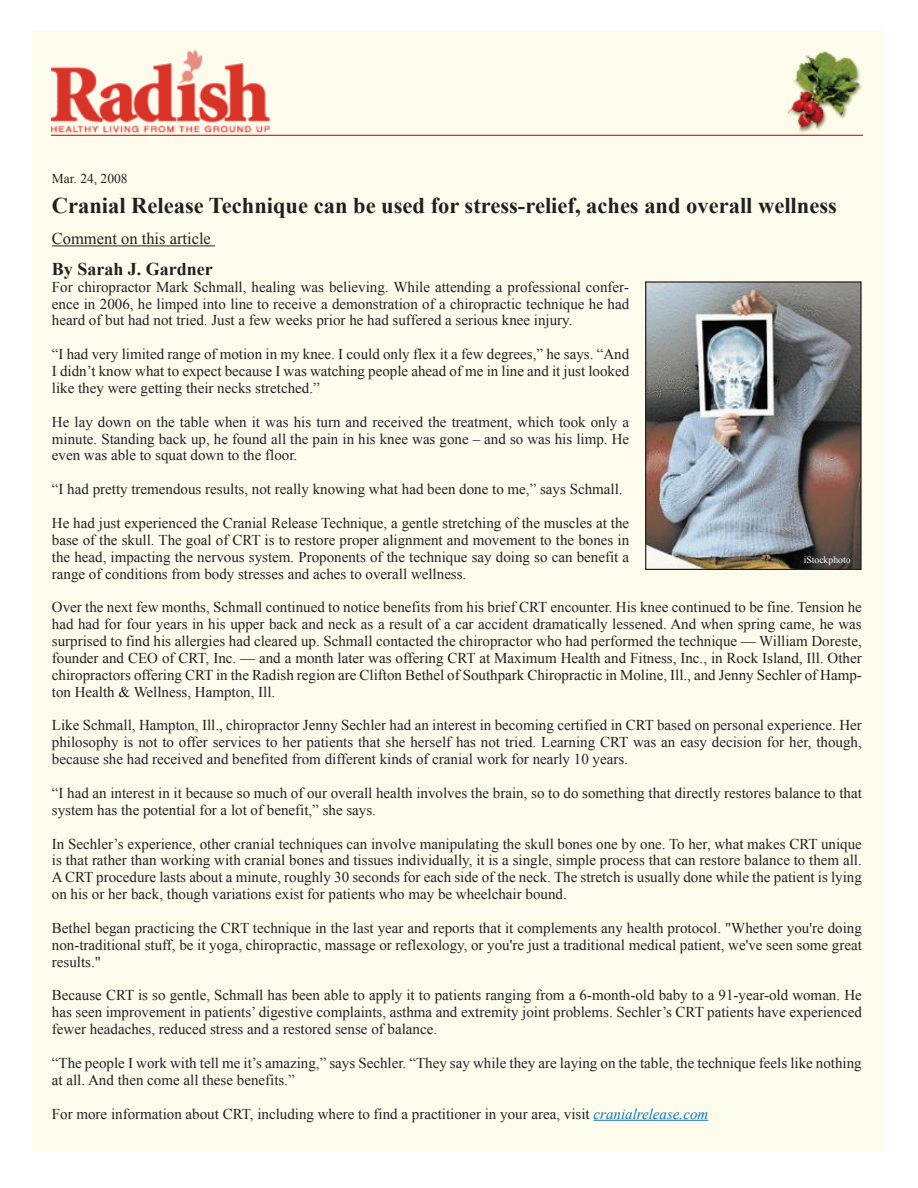
<style>
.page{position:relative;width:918px;height:1188px;background:#fff}
.page>*{position:absolute;margin:0;border:0;box-sizing:border-box;transform-origin:0 0}
.t1{font:700 22.5px "Times New Roman";color:#231f20}
.t2{font:700 18px "Times New Roman";color:#231f20}
.t3{font:16.5px "Times New Roman";color:#231f20}
.t4{font:15px/16.8px "Times New Roman";color:#231f20;text-align:justify}
.t5{font:13.5px "Times New Roman";color:#231f20}
.t6{font:9.75px "Times New Roman";color:#fff}
.s1{font-style:italic;color:#1074bc}
</style>
<div class="page">
<div style="left:32px;top:31px;width:851px;height:1120px;background:#fdfcec"></div>
<hr style="left:52px;top:246px;width:163px;height:1px;background:#231f20">
<hr style="left:594px;top:1120px;width:114px;height:1px;background:#1074bc">
<img style="left:647px;top:283px;width:213px;height:285px">
<div style="left:645px;top:281px;width:217px;height:289px;border:1px solid #231f20"></div>
<img style="left:51px;top:50px;width:811px;height:85px">
<p class="t5" style="left:52px;top:169px;width:77px">Mar. 24, 2008</p>
<h1 class="t1" style="left:52px;top:190px;width:786px">Cranial Release Technique can be used for stress-relief, aches and overall wellness</h1>
<p class="t3" style="left:52px;top:228px;width:161px">Comment on this article</p>
<p class="t2" style="left:52px;top:256px;width:163px">By Sarah J. Gardner</p>
<p class="t4" style="left:52px;top:278px;width:579px">For chiropractor Mark Schmall, healing was believing. While attending a professional confer&shy;ence in 2006, he limped into line to receive a demonstration of a chiropractic technique he had heard of but had not tried. Just a few weeks prior he had suffered a serious knee injury.</p>
<p class="t4" style="left:52px;top:346px;width:579px">“I had very limited range of motion in my knee. I could only flex it a few degrees,” he says. “And I didn’t know what to expect because I was watching people ahead of me in line and it just looked like they were getting their necks stretched.”</p>
<p class="t4" style="left:52px;top:413px;width:579px">He lay down on the table when it was his turn and received the treatment, which took only a minute. Standing back up, he found all the pain in his knee was gone – and so was his limp. He even was able to squat down to the floor.</p>
<p class="t4" style="left:52px;top:481px;width:572px">“I had pretty tremendous results, not really knowing what had been done to me,” says Schmall.</p>
<p class="t4" style="left:52px;top:514px;width:579px">He had just experienced the Cranial Release Technique, a gentle stretching of the muscles at the base of the skull. The goal of CRT is to restore proper alignment and movement to the bones in the head, impacting the nervous system. Proponents of the technique say doing so can benefit a range of conditions from body stresses and aches to overall wellness.</p>
<p class="t4" style="left:52px;top:599px;width:811px">Over the next few months, Schmall continued to notice benefits from his brief CRT encounter. His knee continued to be fine. Tension he had had for four years in his upper back and neck as a result of a car accident dramatically lessened. And when spring came, he was surprised to find his allergies had cleared up. Schmall contacted the chiropractor who had performed the technique — William Doreste, founder and CEO of CRT, Inc. — and a month later was offering CRT at Maximum Health and Fitness, Inc., in Rock Island, Ill. Other chiropractors offering CRT in the Radish region are Clifton Bethel of Southpark Chiropractic in Moline, Ill., and Jenny Sechler of Hamp&shy;ton Health &amp; Wellness, Hampton, Ill.</p>
<p class="t4" style="left:52px;top:717px;width:811px">Like Schmall, Hampton, Ill., chiropractor Jenny Sechler had an interest in becoming certified in CRT based on personal experience. Her philosophy is not to offer services to her patients that she herself has not tried. Learning CRT was an easy decision for her, though, because she had received and benefited from different kinds of cranial work for nearly 10 years.</p>
<p class="t4" style="left:52px;top:784px;width:811px">“I had an interest in it because so much of our overall health involves the brain, so to do something that directly restores balance to that system has the potential for a lot of benefit,” she says.</p>
<p class="t4" style="left:52px;top:835px;width:811px">In Sechler’s experience, other cranial techniques can involve manipulating the skull bones one by one. To her, what makes CRT unique is that rather than working with cranial bones and tissues individually, it is a single, simple process that can restore balance to them all.<br>A CRT procedure lasts about a minute, roughly 30 seconds for each side of the neck. The stretch is usually done while the patient is lying on his or her back, though variations exist for patients who may be wheelchair bound.</p>
<p class="t4" style="left:52px;top:919px;width:811px">Bethel began practicing the CRT technique in the last year and reports that it complements any health protocol. "Whether you're doing non-traditional stuff, be it yoga, chiropractic, massage or reflexology, or you're just a traditional medical patient, we've seen some great results."</p>
<p class="t4" style="left:52px;top:987px;width:811px">Because CRT is so gentle, Schmall has been able to apply it to patients ranging from a 6-month-old baby to a 91-year-old woman. He has seen improvement in patients’ digestive complaints, asthma and extremity joint problems. Sechler’s CRT patients have experienced fewer headaches, reduced stress and a restored sense of balance.</p>
<p class="t4" style="left:52px;top:1054px;width:811px">“The people I work with tell me it’s amazing,” says Sechler. “They say while they are laying on the table, the technique feels like nothing at all. And then come all these benefits.”</p>
<p class="t4" style="left:52px;top:1105px;width:658px">For more information about CRT, including where to find a practitioner in your area, visit <span class="s1">cranialrelease.com</span></p>
<p class="t6" style="left:804px;top:553px;width:48px">iStockphoto</p>
</div>
